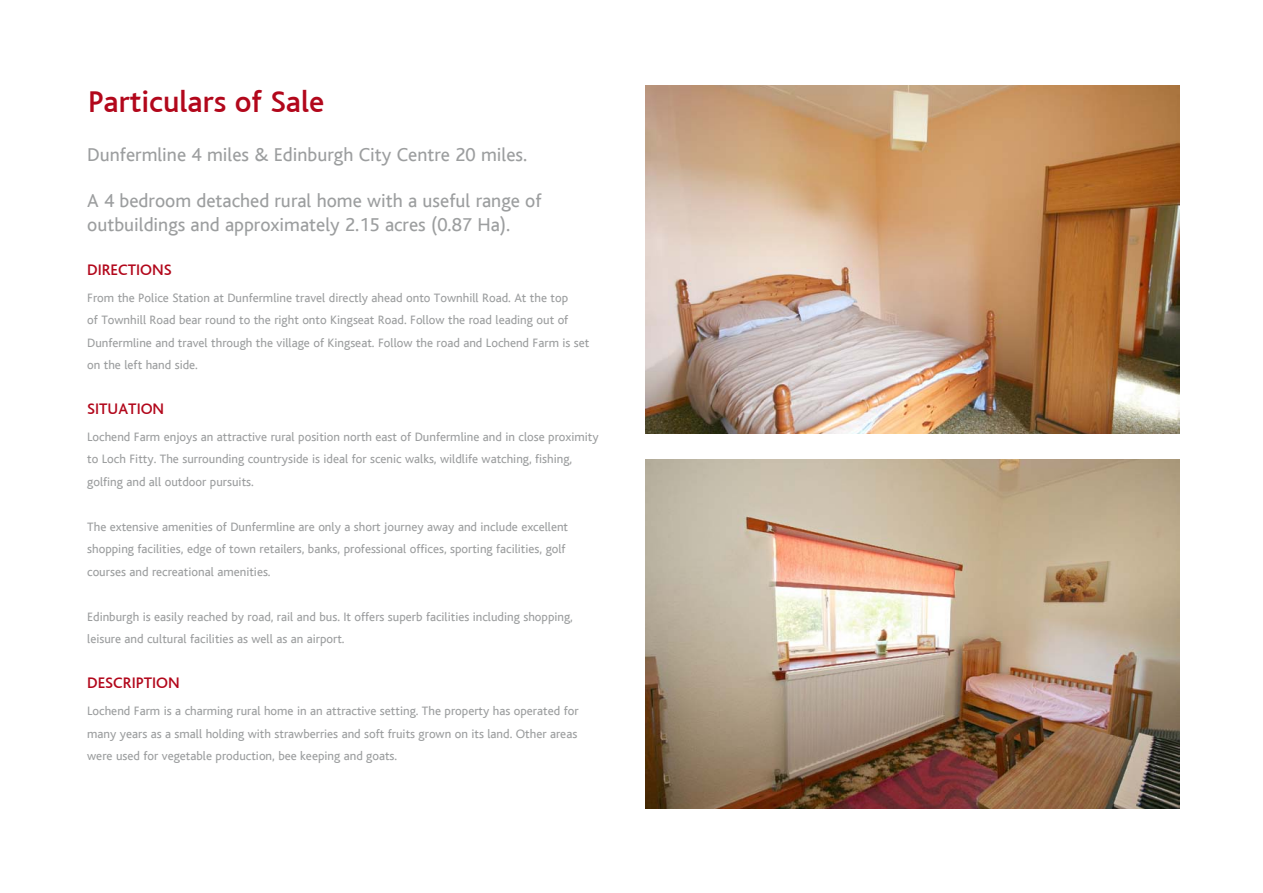
<style>
.page{position:relative;width:1263px;height:893px;background:#fff}
.page>*{position:absolute;margin:0;border:0;box-sizing:border-box;transform-origin:0 0}
.t1{font:500 31.5px "Bliss";color:#b2071b}
.desc{font:19.5px/23.4px "Bliss";color:#9c9e9f}
.heads{font:500 16.05px "Bliss";color:#b2071b}
.text{font:12.75px/22.5px "Bliss";color:#9c9e9f}
</style>
<div class="page">
<img style="left:646px;top:85px;width:533px;height:349px">
<img style="left:646px;top:459px;width:533px;height:349px">
<p class="t1" style="left:88px;top:85px;width:238px">Particulars of Sale</p>
<p class="desc" style="left:87px;top:143px;width:441px">Dunfermline 4 miles &amp; Edinburgh City Centre 20 miles.</p>
<p class="desc" style="left:87px;top:190px;width:456px">A 4 bedroom detached rural home with a useful range of outbuildings and approximately 2.15 acres (0.87 Ha).</p>
<p class="heads" style="left:87px;top:261px;width:86px">DIRECTIONS</p>
<p class="text" style="left:87px;top:286px;width:504px">From the Police Station at Dunfermline travel directly ahead onto Townhill Road. At the top<br>of Townhill Road bear round to the right onto Kingseat Road. Follow the road leading out of Dunfermline and travel through the village of Kingseat. Follow the road and Lochend Farm is set on the left hand side.</p>
<p class="heads" style="left:87px;top:400px;width:79px">SITUATION</p>
<p class="text" style="left:87px;top:426px;width:513px">Lochend Farm enjoys an attractive rural position north east of Dunfermline and in close proximity to Loch Fitty. The surrounding countryside is ideal for scenic walks, wildlife watching, fishing, golfing and all outdoor pursuits.</p>
<p class="text" style="left:87px;top:516px;width:482px">The extensive amenities of Dunfermline are only a short journey away and include excellent shopping facilities, edge of town retailers, banks, professional offices, sporting facilities, golf courses and recreational amenities.</p>
<p class="text" style="left:87px;top:606px;width:487px">Edinburgh is easily reached by road, rail and bus. It offers superb facilities including shopping, leisure and cultural facilities as well as an airport.</p>
<p class="heads" style="left:87px;top:675px;width:94px">DESCRIPTION</p>
<p class="text" style="left:87px;top:700px;width:493px;text-align:justify">Lochend Farm is a charming rural home in an attractive setting. The property has operated for many years as a small holding with strawberries and soft fruits grown on its land. Other areas were used for vegetable production, bee keeping and goats.</p>
</div>
